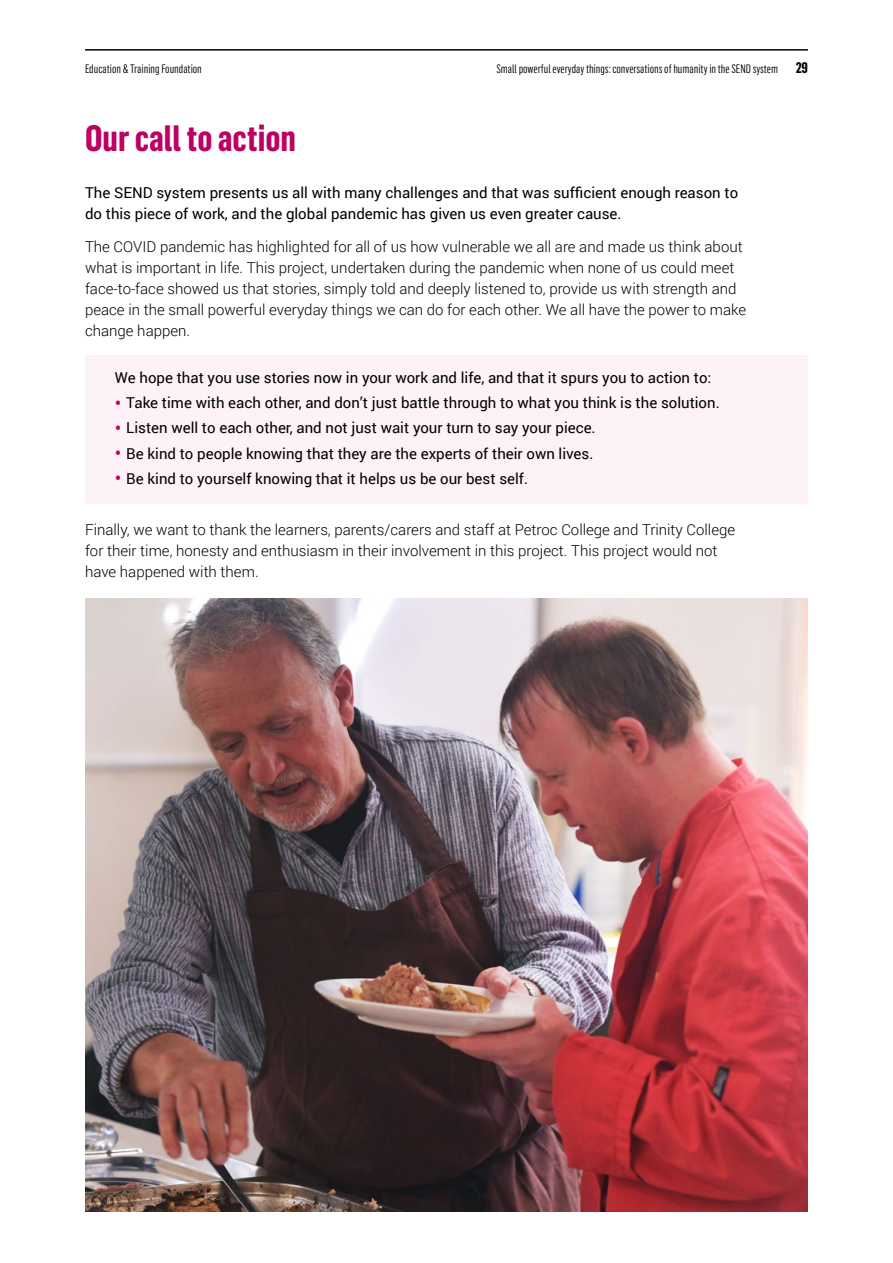
<style>
.page{position:relative;width:893px;height:1263px;background:#fff}
.page>*{position:absolute;margin:0;border:0;box-sizing:border-box;transform-origin:0 0}
.t1{font:700 36px "Flama Condensed";color:#be0064}
.t2{font:300 15px/21px "Roboto";color:#000}
.t3{font:15px/21px "Roboto";color:#000}
.t4{font:12px "Flama Condensed";color:#000}
.s1{font-weight:700;font-size:15px}
.s2{font-size:19.5px;color:#be0064}
</style>
<div class="page">
<div style="left:85px;top:355px;width:723px;height:149px;background:#fcf2f7"></div>
<img style="left:85px;top:598px;width:723px;height:614px">
<hr style="left:85px;top:49px;width:723px;height:2px;background:#000">
<p class="t4" style="left:85px;top:61px;width:118px">Education &amp; Training Foundation</p>
<p class="t4" style="left:496px;top:61px;width:313px">Small powerful everyday things: conversations of humanity in the SEND system <span class="s1">29</span></p>
<p class="t1" style="left:85px;top:115px;width:213px">Our call to action</p>
<p class="t3" style="left:85px;top:181px;width:655px">The SEND system presents us all with many challenges and that was sufficient enough reason to do this piece of work, and the global pandemic has given us even greater cause.</p>
<p class="t2" style="left:85px;top:236px;width:663px">The COVID pandemic has highlighted for all of us how vulnerable we all are and made us think about what is important in life. This project, undertaken during the pandemic when none of us could meet face-to-face showed us that stories, simply told and deeply listened to, provide us with strength and peace in the small powerful everyday things we can do for each other. We all have the power to make change happen.</p>
<p class="t3" style="left:115px;top:367px;width:598px">We hope that you use stories now in your work and life, and that it spurs you to action to:</p>
<p class="t3" style="left:115px;top:392px;width:606px"><span class="s2">•</span> Take time with each other, and don’t just battle through to what you think is the solution.</p>
<p class="t3" style="left:115px;top:417px;width:482px"><span class="s2">•</span> Listen well to each other, and not just wait your turn to say your piece.</p>
<p class="t3" style="left:115px;top:442px;width:480px"><span class="s2">•</span> Be kind to people knowing that they are the experts of their own lives.</p>
<p class="t3" style="left:115px;top:468px;width:415px"><span class="s2">•</span> Be kind to yourself knowing that it helps us be our best self.</p>
<p class="t2" style="left:85px;top:518px;width:652px">Finally, we want to thank the learners, parents/carers and staff at Petroc College and Trinity College for their time, honesty and enthusiasm in their involvement in this project. This project would not have happened with them.</p>
</div>
